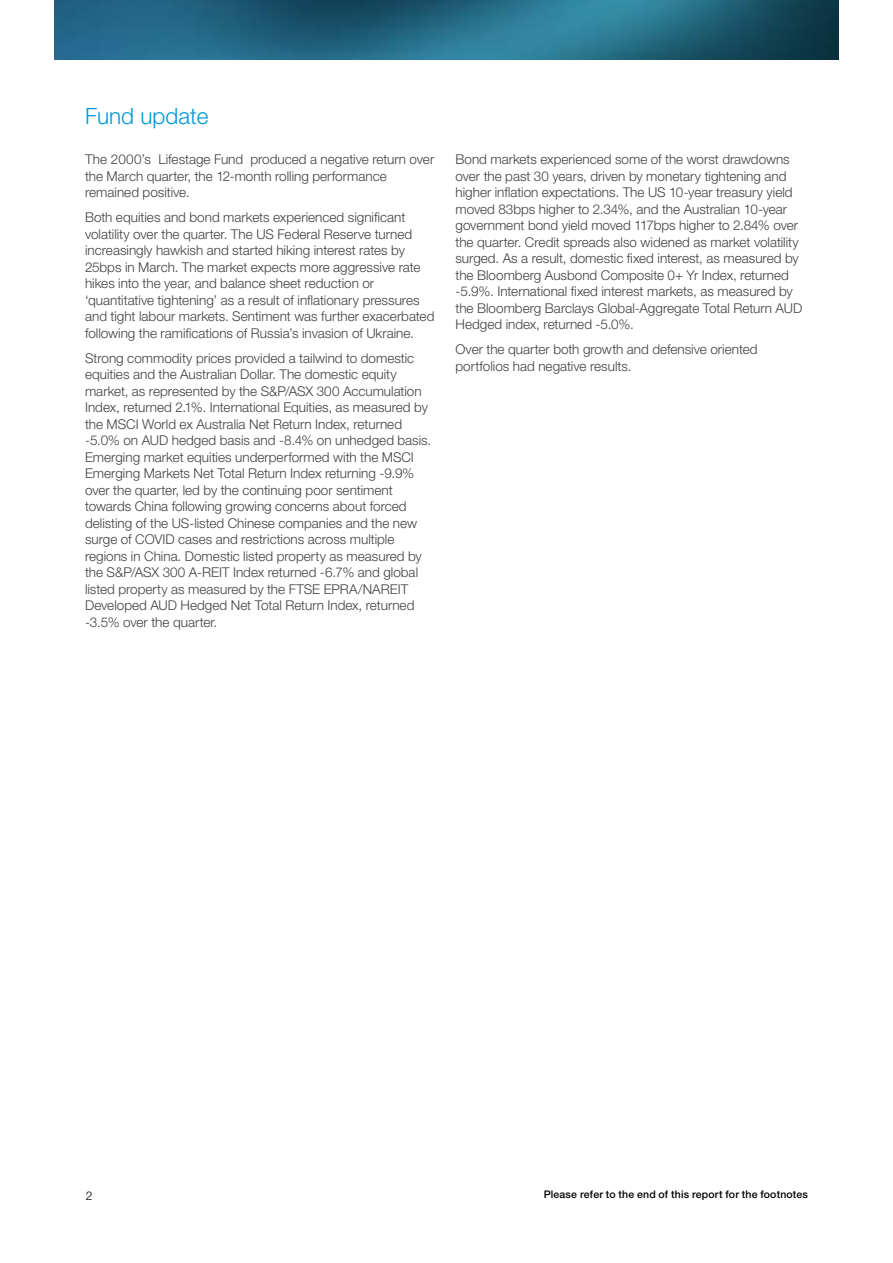
<style>
.page{position:relative;width:893px;height:1263px;background:#fff}
.page>*{position:absolute;margin:0;border:0;box-sizing:border-box;transform-origin:0 0}
.t1{font:300 22.5px "Helvetica Neue LT Std";color:#009ada}
.t2{font:300 13.5px/16.5px "Helvetica Neue LT Std";color:#414042}
.t3{font:300 12px "Helvetica Neue LT Std";color:#000}
.t4{font:500 10.5px "Helvetica Neue LT Std";letter-spacing:.015em;color:#000}
</style>
<div class="page">
<img style="left:54px;top:0;width:785px;height:60px">
<h1 class="t1" style="left:85px;top:102px;width:125px">Fund update</h1>
<p class="t2" style="left:85px;top:151px;width:351px">The 2000’s Lifestage Fund produced a negative return over the March quarter, the 12-month rolling performance remained positive.</p>
<p class="t2" style="left:85px;top:209px;width:351px">Both equities and bond markets experienced significant volatility over the quarter. The US Federal Reserve turned increasingly hawkish and started hiking interest rates by 25bps in March. The market expects more aggressive rate hikes into the year, and balance sheet reduction or ‘quantitative tightening’ as a result of inflationary pressures and tight labour markets. Sentiment was further exacerbated following the ramifications of Russia’s invasion of Ukraine.</p>
<p class="t2" style="left:85px;top:349px;width:348px">Strong commodity prices provided a tailwind to domestic equities and the Australian Dollar. The domestic equity market, as represented by the S&amp;P/ASX 300 Accumulation Index, returned 2.1%. International Equities, as measured by the MSCI World ex Australia Net Return Index, returned -5.0% on AUD hedged basis and -8.4% on unhedged basis.<br>Emerging market equities underperformed with the MSCI Emerging Markets Net Total Return Index returning -9.9% over the quarter, led by the continuing poor sentiment towards China following growing concerns about forced delisting of the US-listed Chinese companies and the new surge of COVID cases and restrictions across multiple regions in China. Domestic listed property as measured by the S&amp;P/ASX 300 A-REIT Index returned -6.7% and global listed property as measured by the FTSE EPRA/NAREIT Developed AUD Hedged Net Total Return Index, returned -3.5% over the quarter.</p>
<p class="t2" style="left:455px;top:151px;width:348px">Bond markets experienced some of the worst drawdowns over the past 30 years, driven by monetary tightening and higher inflation expectations. The US 10-year treasury yield moved 83bps higher to 2.34%, and the Australian 10-year government bond yield moved 117bps higher to 2.84% over the quarter. Credit spreads also widened as market volatility surged. As a result, domestic fixed interest, as measured by the Bloomberg Ausbond Composite 0+ Yr Index, returned -5.9%. International fixed interest markets, as measured by the Bloomberg Barclays Global-Aggregate Total Return AUD Hedged index, returned -5.0%.</p>
<p class="t2" style="left:455px;top:341px;width:303px">Over the quarter both growth and defensive oriented portfolios had negative results.</p>
<p class="t3" style="left:86px;top:1189px;width:8px">2</p>
<p class="t4" style="left:544px;top:1188px;width:266px">Please refer to the end of this report for the footnotes</p>
</div>
